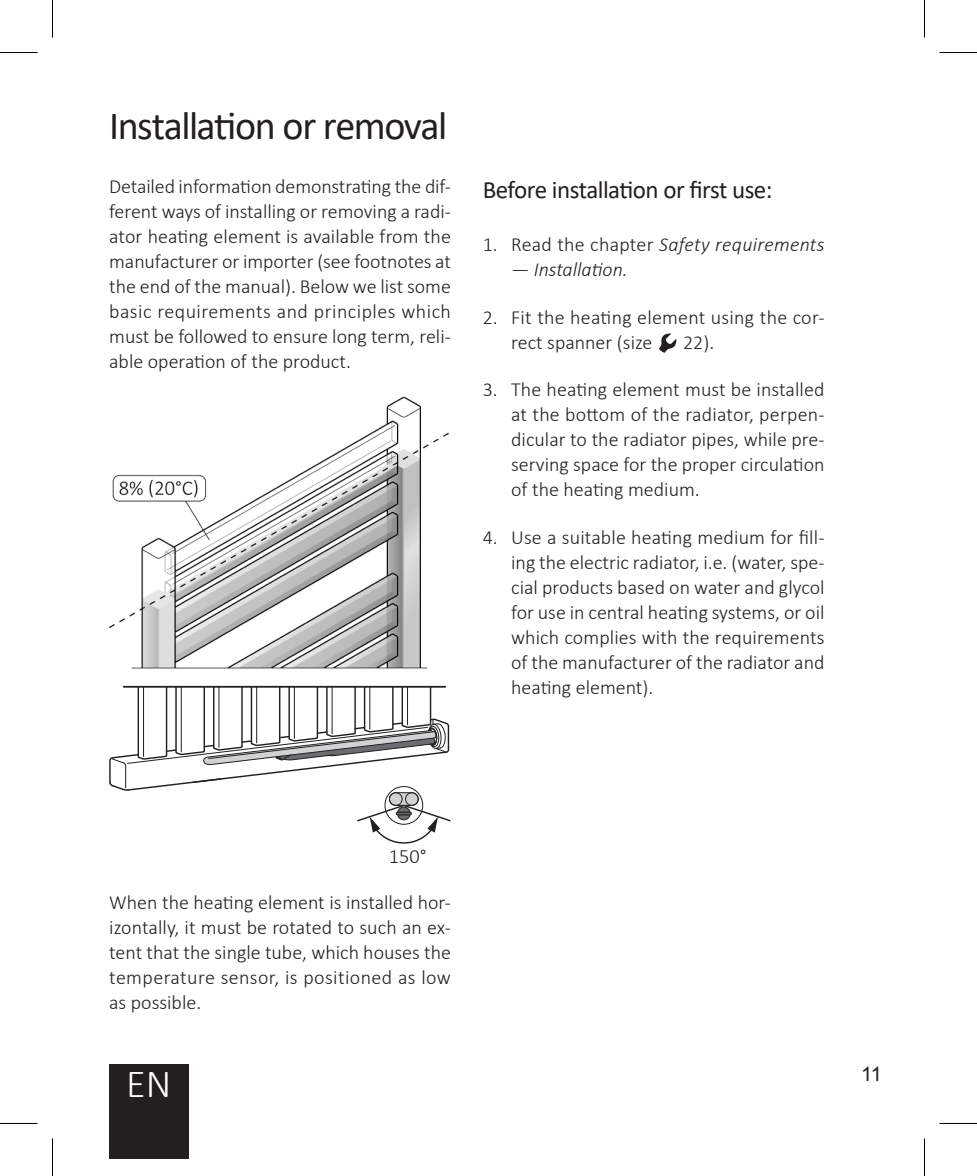
<style>
.page{position:relative;width:977px;height:1176px;background:#fff}
.page>*{position:absolute;margin:0;border:0;box-sizing:border-box;transform-origin:0 0}
.Rozdział{font:40px "Calibri";letter-spacing:-.04em;color:#231f20}
.t1{font:300 40px "Calibri";color:#fff}
.Podrozdział{font:25px "Calibri";letter-spacing:-.02em;color:#231f20}
.t2{font:300 20.25px "Calibri";color:#231f20}
.Treść{font:300 20px/25px "Calibri";color:#231f20;text-align:justify}
.Treść_-_punkty{font:300 20px/25px "Calibri";color:#231f20;text-align:justify}
.Treść_-_punkty-2{font:italic 300 20px "Calibri";letter-spacing:.015em;color:#231f20}
.t3{font:20px "Arial";color:#231f20}
.s1{font-style:normal}
</style>
<div class="page">
<div style="left:109px;top:1063px;width:79px;height:95px;background:#231f20"></div>
<img style="left:109px;top:396px;width:340px;height:273px">
<svg style="left:109px;top:685px;width:341px;height:106px"></svg>
<div style="left:384px;top:786px;width:39px;height:38px;border:1px solid #231f20;border-radius:50%"></div>
<div style="left:389px;top:792px;width:29px;height:13px;background:#d1d2d4;border-radius:6px"></div>
<div style="left:389px;top:792px;width:29px;height:13px;border:1px solid #231f20;border-radius:6px"></div>
<div style="left:389px;top:792px;width:13px;height:13px;border:1px solid #231f20;border-radius:50%"></div>
<div style="left:405px;top:792px;width:13px;height:13px;border:1px solid #231f20;border-radius:50%"></div>
<svg style="left:357px;top:803px;width:93px;height:41px"></svg>
<svg style="left:659px;top:333px;width:17px;height:20px"></svg>
<hr style="left:0;top:52px;width:38px;height:1px;background:#000">
<hr style="left:939px;top:52px;width:38px;height:1px;background:#000">
<hr style="left:0;top:1122px;width:38px;height:1px;background:#000">
<hr style="left:939px;top:1122px;width:38px;height:1px;background:#000">
<hr style="left:52px;top:0;width:1px;height:37px;background:#000">
<hr style="left:52px;top:1138px;width:1px;height:37px;background:#000">
<hr style="left:924px;top:0;width:1px;height:37px;background:#000">
<hr style="left:924px;top:1138px;width:1px;height:37px;background:#000">
<p class="Rozdział" style="left:109px;top:98px;width:339px">Installation or removal</p>
<p class="Treść" style="left:109px;top:173px;width:343px">Detailed information demonstrating the dif&shy;ferent ways of installing or removing a radi&shy;ator heating element is available from the manufacturer or importer (see footnotes at the end of the manual). Below we list some basic requirements and principles which must be followed to ensure long term, reli&shy;able operation of the product.</p>
<p class="Podrozdział" style="left:483px;top:172px;width:291px">Before installation or first use:</p>
<p class="Treść_-_punkty-2" style="left:483px;top:232px;width:343px"><span class="s1">1. Read the chapter</span> Safety requirements</p>
<p class="Treść_-_punkty-2" style="left:511px;top:257px;width:118px">— Installation.</p>
<p class="Treść_-_punkty" style="left:511px;top:304px;width:315px;text-indent:-28px">2. Fit the heating element using the cor&shy;rect spanner (size</p>
<p class="Treść_-_punkty" style="left:683px;top:329px;width:33px">22).</p>
<p class="Treść_-_punkty" style="left:511px;top:377px;width:315px;text-indent:-28px">3. The heating element must be installed at the bottom of the radiator, perpen&shy;dicular to the radiator pipes, while pre&shy;serving space for the proper circulation of the heating medium.</p>
<p class="Treść_-_punkty" style="left:511px;top:524px;width:315px;text-indent:-28px">4. Use a suitable heating medium for fill&shy;ing the electric radiator, i.e. (water, spe&shy;cial products based on water and glycol for use in central heating systems, or oil which complies with the requirements of the manufacturer of the radiator and heating element).</p>
<p class="t2" style="left:389px;top:844px;width:39px">150°</p>
<p class="Treść" style="left:109px;top:889px;width:343px">When the heating element is installed hor&shy;izontally, it must be rotated to such an ex&shy;tent that the single tube, which houses the temperature sensor, is positioned as low as possible.</p>
<h1 class="t1" style="left:126px;top:1058px;width:47px">EN</h1>
<p class="t3" style="left:861px;top:1060px;width:22px">11</p>
</div>
